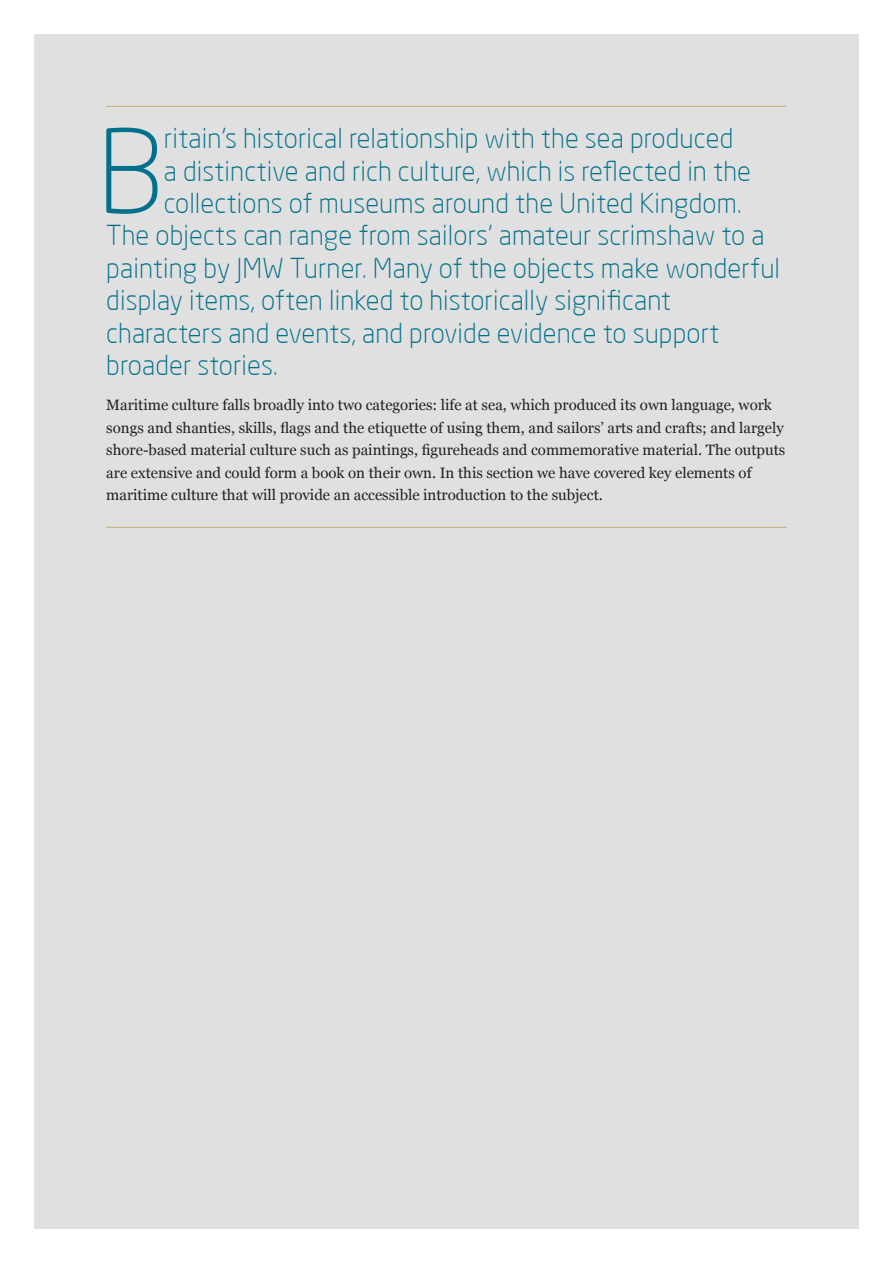
<style>
.page{position:relative;width:893px;height:1263px;background:#fff}
.page>*{position:absolute;margin:0;border:0;box-sizing:border-box;transform-origin:0 0}
.t1{font:300 114.15px "Neo Sans Pro";color:#01708a}
.t2{font:300 27px "Neo Sans Pro";letter-spacing:.005em;color:#01708a}
.t3{font:15px/22.5px "Georgia";color:#231f20}
</style>
<div class="page">
<div style="left:34px;top:34px;width:825px;height:1195px;background:#e0e0e0"></div>
<hr style="left:106px;top:106px;width:681px;height:1px;background:#caad7a">
<hr style="left:106px;top:527px;width:681px;height:1px;background:#caad7a">
<h1 class="t1" style="left:97px;top:101px;width:68px">B</h1>
<h2 class="t2" style="left:164px;top:122px;width:571px">ritain’s historical relationship with the sea produced</h2>
<h2 class="t2" style="left:164px;top:154px;width:589px">a distinctive and rich culture, which is reflected in the</h2>
<h2 class="t2" style="left:164px;top:187px;width:579px">collections of museums around the United Kingdom.</h2>
<h2 class="t2" style="left:106px;top:219px;width:660px">The objects can range from sailors’ amateur scrimshaw to a</h2>
<h2 class="t2" style="left:106px;top:251px;width:675px">painting by JMW Turner. Many of the objects make wonderful</h2>
<h2 class="t2" style="left:106px;top:284px;width:566px">display items, often linked to historically significant</h2>
<h2 class="t2" style="left:106px;top:316px;width:615px">characters and events, and provide evidence to support</h2>
<h2 class="t2" style="left:106px;top:349px;width:173px">broader stories.</h2>
<p class="t3" style="left:106px;top:394px;width:681px">Maritime culture falls broadly into two categories: life at sea, which produced its own language, work songs and shanties, skills, flags and the etiquette of using them, and sailors’ arts and crafts; and largely shore-based material culture such as paintings, figureheads and commemorative material. The outputs are extensive and could form a book on their own. In this section we have covered key elements of maritime culture that will provide an accessible introduction to the subject.</p>
</div>
